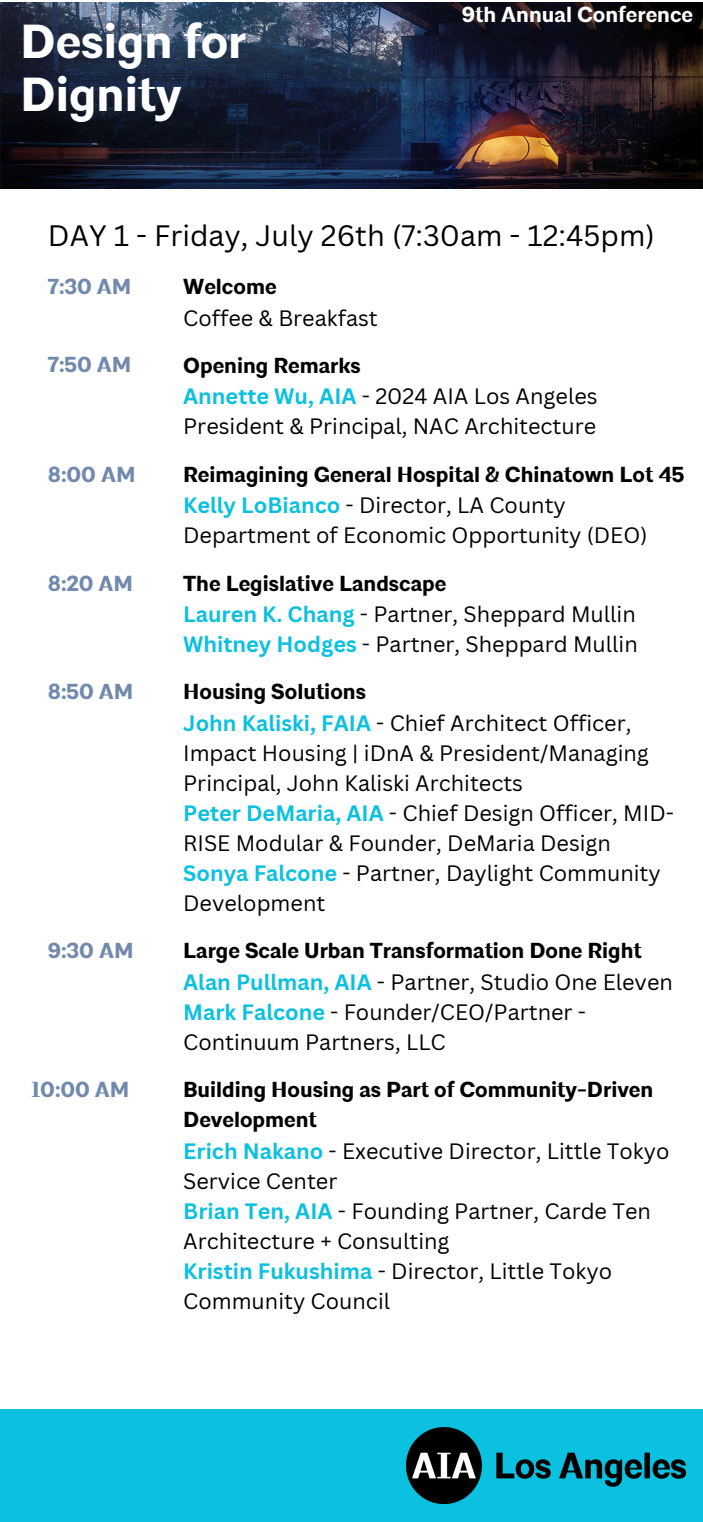
<style>
.page{position:relative;width:703px;height:1522px;background:#fff}
.page>*{position:absolute;margin:0;border:0;box-sizing:border-box;transform-origin:0 0}
.t1{font:700 47.69px/53.3px "Architype";color:#fefefe}
.t2{font:28.75px "Canva Sans";color:#000}
.t3{font:21.69px/30px "Canva Sans";color:#000}
.t4{font:700 21.69px/30px "Architype";color:#000}
.t5{font:700 21.69px "Architype";color:#7189ac}
.t6{font:700 21.69px "Architype";color:#fefefe}
.s1{font-weight:700;color:#0cc0df}
</style>
<div class="page">
<img style="left:0;top:3px;width:702px;height:185px">
<div style="left:0;top:1408px;width:702px;height:113px;background:#0cc0df"></div>
<img style="left:406px;top:1427px;width:279px;height:75px">
<h4 class="t1" style="left:20px;top:17px;width:227px">Design for<br>Dignity</h4>
<h2 class="t6" style="left:461px;top:3px;width:233px">9th Annual Conference</h2>
<h3 class="t2" style="left:48px;top:215px;width:608px">DAY 1 - Friday, July 26th (7:30am - 12:45pm)</h3>
<p class="t5" style="left:48px;top:274px;width:85px">7:30 AM</p>
<p class="t4" style="left:183px;top:272px;width:95px">Welcome</p>
<h3 class="t3" style="left:183px;top:302px;width:196px">Coffee &amp; Breakfast</h3>
<p class="t5" style="left:48px;top:353px;width:85px">7:50 AM</p>
<p class="t4" style="left:183px;top:351px;width:179px">Opening Remarks</p>
<h3 class="t3" style="left:183px;top:381px;width:415px"><span class="s1">Annette Wu, AIA</span> - 2024 AIA Los Angeles<br>President &amp; Principal, NAC Architecture</h3>
<p class="t5" style="left:48px;top:462px;width:89px">8:00 AM</p>
<p class="t4" style="left:183px;top:460px;width:502px">Reimagining General Hospital &amp; Chinatown Lot 45</p>
<h3 class="t3" style="left:183px;top:489px;width:465px"><span class="s1">Kelly LoBianco</span> - Director, LA County<br>Department of Economic Opportunity (DEO)</h3>
<p class="t5" style="left:48px;top:571px;width:87px">8:20 AM</p>
<p class="t4" style="left:183px;top:569px;width:264px">The Legislative Landscape</p>
<p class="t3" style="left:183px;top:598px;width:454px"><span class="s1">Lauren K. Chang</span> - Partner, Sheppard Mullin</p>
<h3 class="t3" style="left:183px;top:628px;width:456px"><span class="s1">Whitney Hodges</span> - Partner, Sheppard Mullin</h3>
<p class="t5" style="left:48px;top:679px;width:87px">8:50 AM</p>
<p class="t4" style="left:183px;top:677px;width:184px">Housing Solutions</p>
<p class="t3" style="left:183px;top:707px;width:467px"><span class="s1">John Kaliski, FAIA</span> - Chief Architect Officer,<br>Impact Housing | iDnA &amp; President/Managing<br>Principal, John Kaliski Architects</p>
<p class="t3" style="left:183px;top:797px;width:492px"><span class="s1">Peter DeMaria, AIA</span> - Chief Design Officer, MID-<br>RISE Modular &amp; Founder, DeMaria Design</p>
<h3 class="t3" style="left:183px;top:857px;width:479px"><span class="s1">Sonya Falcone</span> - Partner, Daylight Community<br>Development</h3>
<p class="t5" style="left:48px;top:938px;width:87px">9:30 AM</p>
<p class="t4" style="left:183px;top:936px;width:460px">Large Scale Urban Transformation Done Right</p>
<p class="t3" style="left:183px;top:966px;width:491px"><span class="s1">Alan Pullman, AIA</span> - Partner, Studio One Eleven</p>
<h3 class="t3" style="left:183px;top:996px;width:404px"><span class="s1">Mark Falcone</span> - Founder/CEO/Partner -<br>Continuum Partners, LLC</h3>
<p class="t5" style="left:31px;top:1077px;width:100px">10:00 AM</p>
<p class="t4" style="left:183px;top:1075px;width:471px">Building Housing as Part of Community-Driven<br>Development</p>
<p class="t3" style="left:183px;top:1135px;width:487px"><span class="s1">Erich Nakano</span> - Executive Director, Little Tokyo<br>Service Center</p>
<p class="t3" style="left:183px;top:1195px;width:469px"><span class="s1">Brian Ten, AIA</span> - Founding Partner, Carde Ten<br>Architecture + Consulting</p>
<p class="t3" style="left:183px;top:1255px;width:430px"><span class="s1">Kristin Fukushima</span> - Director, Little Tokyo<br>Community Council</p>
</div>
